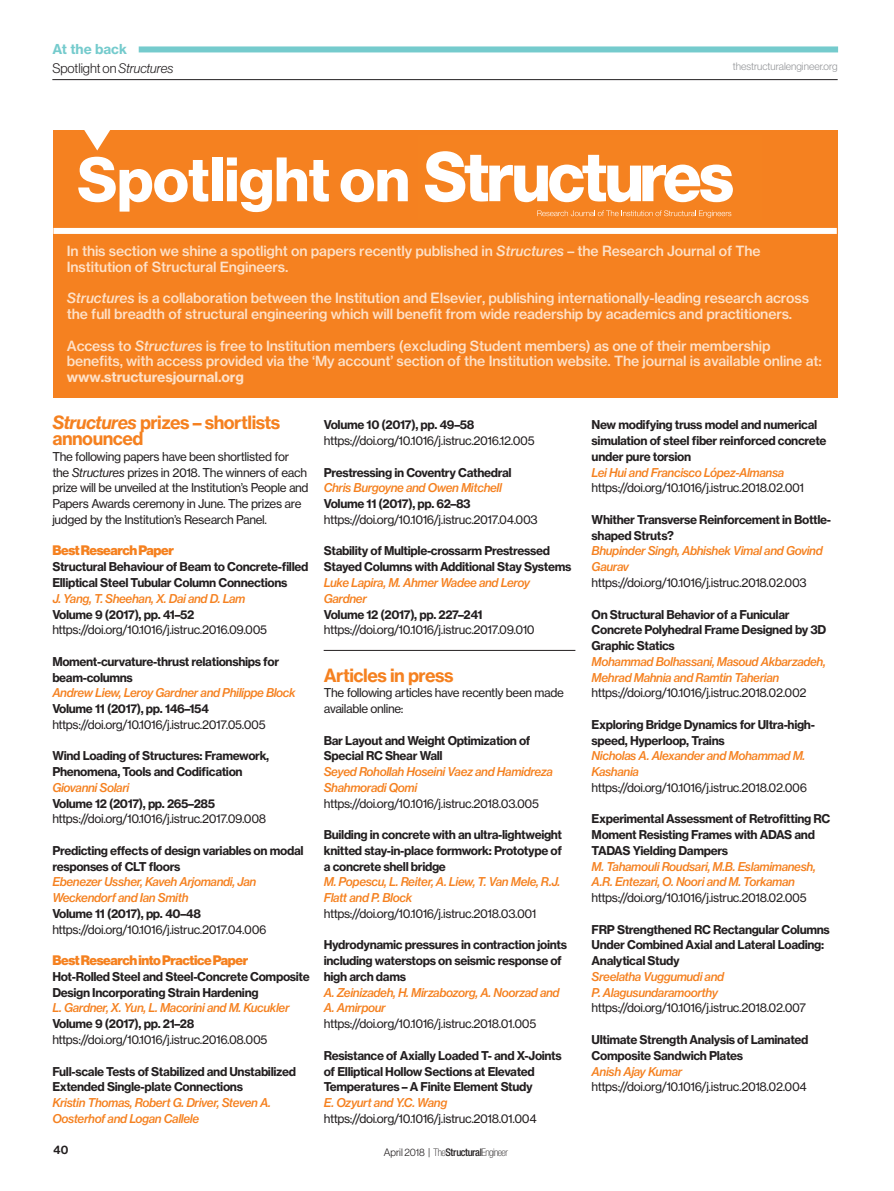
<style>
.page{position:relative;width:894px;height:1191px;background:#fff}
.page>*{position:absolute;margin:0;border:0;box-sizing:border-box;transform-origin:0 0}
.t1{font:61.2px "N Haas Grotesk DS Std 75 Bd";color:#fff}
.t2{font:18px/15.8px "N Haas Grotesk TX Std 75 Bd";letter-spacing:-.03em;color:#f58120}
.t3{font:13.8px/15.8px "N Haas Grotesk TX Std 65 Md";letter-spacing:-.01em;color:#fee1c8}
.t4{font:13.5px "N Haas Grotesk DS Std 95 Blk";letter-spacing:-.03em;color:#f58120}
.t5{font:13.5px "N Haas Grotesk DS Std 45 Lt";color:#231f20}
.t6{font:13.5px "N Haas Grotesk TX Std 75 Bd";color:#75cbcd}
.t7{font:12px/15.8px "N Haas Grotesk TX Std 75 Bd";letter-spacing:-.03em;color:#231f20}
.t8{font:12px/15.8px "N Haas Grotesk TX Std 55 Rg";letter-spacing:-.03em;color:#231f20}
.t9{font:12px "N Haas Grotesk DS Std 65 Md";color:#231f20}
.t10{font:100 condensed 10.5px "Helvetica Neue";letter-spacing:-.05em;color:#231f20}
.t11{font:10.5px "N Haas Grotesk DS Std 45 Lt";color:#939598}
.s1{font-family:"N Haas Grotesk DS Std 46 Lt It"}
.s2{font-family:"N Haas Grotesk TX Std 66 Md It"}
.s3{font-family:"N Haas Grotesk TX Std 75 Bd"}
.s4{font-family:"N Haas Grotesk TX Std 76 Bd It"}
.s5{font-family:"N Haas Grotesk TX Std 56 It"}
.s6{font-family:"N Haas Grotesk TX Std 66 Md It";color:#f58120}
.s7{font-family:"N Haas Grotesk TX Std 55 Rg"}
.s8{font-family:"N Haas Grotesk DS Std 45 Lt";font-weight:400;font-stretch:normal}
.s9{font-weight:500}
</style>
<div class="page">
<div style="left:53px;top:130px;width:784px;height:268px;background:#f58120"></div>
<div style="left:53px;top:228px;width:783px;height:6px;background:#fff"></div>
<svg style="left:84px;top:130px;width:26px;height:20px"></svg>
<svg style="left:425px;top:151px;width:308px;height:51px"></svg>
<svg style="left:537px;top:210px;width:194px;height:8px"></svg>
<div style="left:139px;top:46px;width:699px;height:6px;background:#75cbcd"></div>
<hr style="left:52px;top:79px;width:785px;height:1px;background:#231f20">
<hr style="left:324px;top:650px;width:251px;height:1px;background:#231f20">
<p class="t6" style="left:52px;top:44px;width:76px">At the back</p>
<p class="t5" style="left:52px;top:63px;width:122px">Spotlight on <span class="s1">Structures</span></p>
<p class="t11" style="left:733px;top:62px;width:106px">thestructuralengineer.org</p>
<p class="t1" style="left:77px;top:157px;width:334px">Spotlight on</p>
<p class="t3" style="left:67px;top:244px;width:695px">In this section we shine a spotlight on papers recently published in <span class="s2">Structures</span> – the Research Journal of The<br>Institution of Structural Engineers.</p>
<p class="t3" style="left:67px;top:291px;width:743px"><span class="s2">Structures</span> is a collaboration between the Institution and Elsevier, publishing internationally-leading research across the full breadth of structural engineering which will benefit from wide readership by academics and practitioners.</p>
<p class="t3" style="left:67px;top:339px;width:756px">Access to <span class="s2">Structures</span> is free to Institution members (excluding Student members) as one of their membership benefits, with access provided via the ‘My account’ section of the Institution website. The journal is available online at: <span class="s3">www.structuresjournal.org</span></p>
<p class="t2" style="left:52px;top:416px;width:230px"><span class="s4">Structures</span> prizes – shortlists announced</p>
<p class="t8" style="left:52px;top:449px;width:258px">The following papers have been shortlisted for the <span class="s5">Structures</span> prizes in 2018. The winners of each prize will be unveiled at the Institution’s People and Papers Awards ceremony in June. The prizes are judged by the Institution’s Research Panel.</p>
<p class="t4" style="left:52px;top:546px;width:123px">Best Research Paper</p>
<p class="t7" style="left:52px;top:560px;width:257px">Structural Behaviour of Beam to Concrete-filled Elliptical Steel Tubular Column Connections<br><span class="s6">J. Yang, T. Sheehan, X. Dai and D. Lam<br></span>Volume 9 (2017), pp. 41–52 <span class="s7">https://doi.org/10.1016/j.istruc.2016.09.005</span></p>
<p class="t7" style="left:52px;top:654px;width:245px">Moment-curvature-thrust relationships for beam-columns<br><span class="s6">Andrew Liew, Leroy Gardner and Philippe Block </span>Volume 11 (2017), pp. 146–154 <span class="s7">https://doi.org/10.1016/j.istruc.2017.05.005</span></p>
<p class="t7" style="left:52px;top:749px;width:218px">Wind Loading of Structures: Framework, Phenomena, Tools and Codification <span class="s6">Giovanni Solari<br></span>Volume 12 (2017), pp. 265–285 <span class="s7">https://doi.org/10.1016/j.istruc.2017.09.008</span></p>
<p class="t7" style="left:52px;top:843px;width:253px">Predicting effects of design variables on modal responses of CLT floors<br><span class="s6">Ebenezer Ussher, Kaveh Arjomandi, Jan Weckendorf and Ian Smith<br></span>Volume 11 (2017), pp. 40–48 <span class="s7">https://doi.org/10.1016/j.istruc.2017.04.006</span></p>
<p class="t4" style="left:52px;top:955px;width:197px">Best Research into Practice Paper</p>
<p class="t7" style="left:52px;top:969px;width:259px">Hot-Rolled Steel and Steel-Concrete Composite Design Incorporating Strain Hardening<br><span class="s6">L. Gardner, X. Yun, L. Macorini and M. Kucukler </span>Volume 9 (2017), pp. 21–28 <span class="s7">https://doi.org/10.1016/j.istruc.2016.08.005</span></p>
<p class="t7" style="left:52px;top:1064px;width:245px">Full-scale Tests of Stabilized and Unstabilized Extended Single-plate Connections<br><span class="s6">Kristin Thomas, Robert G. Driver, Steven A.<br>Oosterhof and Logan Callele</span></p>
<p class="t8" style="left:324px;top:418px;width:212px"><span class="s3">Volume 10 (2017), pp. 49–58 </span>https://doi.org/10.1016/j.istruc.2016.12.005</p>
<p class="t7" style="left:324px;top:465px;width:215px">Prestressing in Coventry Cathedral <span class="s6">Chris Burgoyne and Owen Mitchell </span>Volume 11 (2017), pp. 62–83 <span class="s7">https://doi.org/10.1016/j.istruc.2017.04.003</span></p>
<p class="t7" style="left:324px;top:544px;width:249px">Stability of Multiple-crossarm Prestressed Stayed Columns with Additional Stay Systems <span class="s6">Luke Lapira, M. Ahmer Wadee and Leroy Gardner<br></span>Volume 12 (2017), pp. 227–241 <span class="s7">https://doi.org/10.1016/j.istruc.2017.09.010</span></p>
<p class="t2" style="left:324px;top:668px;width:131px">Articles in press</p>
<p class="t8" style="left:324px;top:686px;width:242px">The following articles have recently been made available online:</p>
<p class="t7" style="left:324px;top:733px;width:231px">Bar Layout and Weight Optimization of Special RC Shear Wall<br><span class="s6">Seyed Rohollah Hoseini Vaez and Hamidreza Shahmoradi Qomi </span><span class="s7">https://doi.org/10.1016/j.istruc.2018.03.005</span></p>
<p class="t7" style="left:324px;top:827px;width:240px">Building in concrete with an ultra-lightweight knitted stay-in-place formwork: Prototype of a concrete shell bridge<br><span class="s6">M. Popescu, L. Reiter, A. Liew, T. Van Mele, R.J.<br>Flatt and P. Block </span><span class="s7">https://doi.org/10.1016/j.istruc.2018.03.001</span></p>
<p class="t7" style="left:324px;top:938px;width:245px">Hydrodynamic pressures in contraction joints including waterstops on seismic response of high arch dams<br><span class="s6">A. Zeinizadeh, H. Mirzabozorg, A. Noorzad and A. Amirpour </span><span class="s7">https://doi.org/10.1016/j.istruc.2018.01.005</span></p>
<p class="t7" style="left:324px;top:1048px;width:240px">Resistance of Axially Loaded T- and X-Joints of Elliptical Hollow Sections at Elevated Temperatures – A Finite Element Study<br><span class="s6">E. Ozyurt and Y.C. Wang </span><span class="s7">https://doi.org/10.1016/j.istruc.2018.01.004</span></p>
<p class="t7" style="left:591px;top:418px;width:236px">New modifying truss model and numerical simulation of steel fiber reinforced concrete under pure torsion<br><span class="s6">Lei Hui and Francisco López-Almansa </span><span class="s7">https://doi.org/10.1016/j.istruc.2018.02.001</span></p>
<p class="t7" style="left:591px;top:512px;width:241px">Whither Transverse Reinforcement in Bottle&shy;shaped Struts?<br><span class="s6">Bhupinder Singh, Abhishek Vimal and Govind<br>Gaurav </span><span class="s7">https://doi.org/10.1016/j.istruc.2018.02.003</span></p>
<p class="t7" style="left:591px;top:607px;width:236px">On Structural Behavior of a Funicular Concrete Polyhedral Frame Designed by 3D Graphic Statics<br><span class="s6">Mohammad Bolhassani, Masoud Akbarzadeh, Mehrad Mahnia and Ramtin Taherian </span><span class="s7">https://doi.org/10.1016/j.istruc.2018.02.002</span></p>
<p class="t7" style="left:591px;top:717px;width:225px">Exploring Bridge Dynamics for Ultra-high&shy;speed, Hyperloop, Trains<br><span class="s6">Nicholas A. Alexander and Mohammad M.<br>Kashania </span><span class="s7">https://doi.org/10.1016/j.istruc.2018.02.006</span></p>
<p class="t7" style="left:591px;top:812px;width:240px">Experimental Assessment of Retrofitting RC Moment Resisting Frames with ADAS and TADAS Yielding Dampers<br><span class="s6">M. Tahamouli Roudsari, M.B. Eslamimanesh, A.R. Entezari, O. Noori and M. Torkaman </span><span class="s7">https://doi.org/10.1016/j.istruc.2018.02.005</span></p>
<p class="t7" style="left:591px;top:922px;width:240px">FRP Strengthened RC Rectangular Columns Under Combined Axial and Lateral Loading:<br>Analytical Study<br><span class="s6">Sreelatha Vuggumudi and<br>P. Alagusundaramoorthy </span><span class="s7">https://doi.org/10.1016/j.istruc.2018.02.007</span></p>
<p class="t7" style="left:591px;top:1032px;width:218px">Ultimate Strength Analysis of Laminated Composite Sandwich Plates<br><span class="s6">Anish Ajay Kumar </span><span class="s7">https://doi.org/10.1016/j.istruc.2018.02.004</span></p>
<p class="t9" style="left:54px;top:1145px;width:16px">40</p>
<p class="t10" style="left:384px;top:1148px;width:126px"><span class="s8">April 2018 |</span> The<span class="s9">Structural</span>Engineer</p>
</div>
